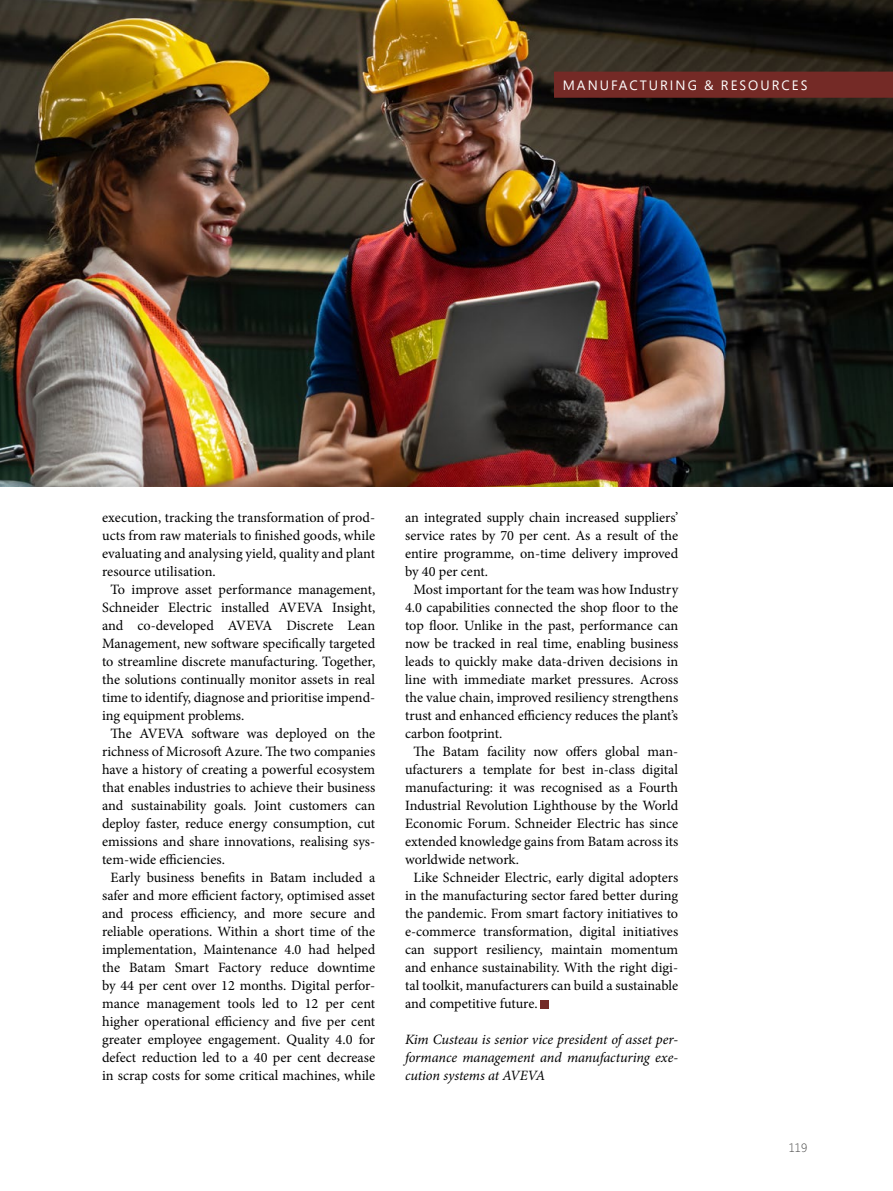
<style>
.page{position:relative;width:893px;height:1191px;background:#fff}
.page>*{position:absolute;margin:0;border:0;box-sizing:border-box;transform-origin:0 0}
.t1{font:14.25px "Minion Pro";color:#000}
.t2{font:italic 14.25px/18px "Minion Pro";letter-spacing:-.01em;color:#000;text-align:justify}
.t3{font:13.5px "Segoe Pro";letter-spacing:.15em;color:#fff}
.t4{font:300 12px "Segoe";color:#3a3a39}
</style>
<div class="page">
<div style="left:541px;top:1000px;width:8px;height:8px;background:#742a26"></div>
<img style="left:0;top:0;width:893px;height:486px">
<div style="left:554px;top:72px;width:339px;height:26px;background:#742a26"></div>
<p class="t3" style="left:563px;top:76px;width:246px">MANUFACTURING &amp; RESOURCES</p>
<p class="t1" style="left:102px;top:508px;width:275px">execution, tracking the transformation of prod-</p>
<p class="t1" style="left:102px;top:526px;width:275px">ucts from raw materials to finished goods, while</p>
<p class="t1" style="left:102px;top:544px;width:275px">evaluating and analysing yield, quality and plant</p>
<p class="t1" style="left:102px;top:562px;width:115px">resource utilisation.</p>
<p class="t1" style="left:111px;top:580px;width:266px">To improve asset performance management,</p>
<p class="t1" style="left:102px;top:598px;width:275px">Schneider Electric installed AVEVA Insight,</p>
<p class="t1" style="left:102px;top:616px;width:275px">and co-developed AVEVA Discrete Lean</p>
<p class="t1" style="left:102px;top:634px;width:275px">Management, new software specifically targeted</p>
<p class="t1" style="left:102px;top:652px;width:275px">to streamline discrete manufacturing. Together,</p>
<p class="t1" style="left:102px;top:670px;width:275px">the solutions continually monitor assets in real</p>
<p class="t1" style="left:102px;top:688px;width:275px">time to identify, diagnose and prioritise impend-</p>
<p class="t1" style="left:102px;top:706px;width:144px">ing equipment problems.</p>
<p class="t1" style="left:111px;top:724px;width:266px">The AVEVA software was deployed on the</p>
<p class="t1" style="left:102px;top:742px;width:275px">richness of Microsoft Azure. The two companies</p>
<p class="t1" style="left:102px;top:760px;width:275px">have a history of creating a powerful ecosystem</p>
<p class="t1" style="left:102px;top:778px;width:275px">that enables industries to achieve their business</p>
<p class="t1" style="left:102px;top:796px;width:275px">and sustainability goals. Joint customers can</p>
<p class="t1" style="left:102px;top:814px;width:275px">deploy faster, reduce energy consumption, cut</p>
<p class="t1" style="left:102px;top:832px;width:275px">emissions and share innovations, realising sys-</p>
<p class="t1" style="left:102px;top:850px;width:124px">tem-wide efficiencies.</p>
<p class="t1" style="left:111px;top:868px;width:266px">Early business benefits in Batam included a</p>
<p class="t1" style="left:102px;top:886px;width:275px">safer and more efficient factory, optimised asset</p>
<p class="t1" style="left:102px;top:904px;width:275px">and process efficiency, and more secure and</p>
<p class="t1" style="left:102px;top:922px;width:275px">reliable operations. Within a short time of the</p>
<p class="t1" style="left:102px;top:940px;width:275px">implementation, Maintenance 4.0 had helped</p>
<p class="t1" style="left:102px;top:958px;width:275px">the Batam Smart Factory reduce downtime</p>
<p class="t1" style="left:102px;top:976px;width:275px">by 44 per cent over 12 months. Digital perfor-</p>
<p class="t1" style="left:102px;top:994px;width:275px">mance management tools led to 12 per cent</p>
<p class="t1" style="left:102px;top:1012px;width:275px">higher operational efficiency and five per cent</p>
<p class="t1" style="left:102px;top:1030px;width:275px">greater employee engagement. Quality 4.0 for</p>
<p class="t1" style="left:102px;top:1048px;width:275px">defect reduction led to a 40 per cent decrease</p>
<p class="t1" style="left:102px;top:1066px;width:275px">in scrap costs for some critical machines, while</p>
<p class="t1" style="left:405px;top:508px;width:275px">an integrated supply chain increased suppliers’</p>
<p class="t1" style="left:405px;top:526px;width:275px">service rates by 70 per cent. As a result of the</p>
<p class="t1" style="left:405px;top:544px;width:275px">entire programme, on-time delivery improved</p>
<p class="t1" style="left:405px;top:562px;width:85px">by 40 per cent.</p>
<p class="t1" style="left:414px;top:580px;width:266px">Most important for the team was how Industry</p>
<p class="t1" style="left:405px;top:598px;width:275px">4.0 capabilities connected the shop floor to the</p>
<p class="t1" style="left:405px;top:616px;width:275px">top floor. Unlike in the past, performance can</p>
<p class="t1" style="left:405px;top:634px;width:275px">now be tracked in real time, enabling business</p>
<p class="t1" style="left:405px;top:652px;width:275px">leads to quickly make data-driven decisions in</p>
<p class="t1" style="left:405px;top:670px;width:275px">line with immediate market pressures. Across</p>
<p class="t1" style="left:405px;top:688px;width:275px">the value chain, improved resiliency strengthens</p>
<p class="t1" style="left:405px;top:706px;width:275px">trust and enhanced efficiency reduces the plant’s</p>
<p class="t1" style="left:405px;top:724px;width:99px">carbon footprint.</p>
<p class="t1" style="left:414px;top:742px;width:266px">The Batam facility now offers global man-</p>
<p class="t1" style="left:405px;top:760px;width:275px">ufacturers a template for best in-class digital</p>
<p class="t1" style="left:405px;top:778px;width:275px">manufacturing: it was recognised as a Fourth</p>
<p class="t1" style="left:405px;top:796px;width:275px">Industrial Revolution Lighthouse by the World</p>
<p class="t1" style="left:405px;top:814px;width:275px">Economic Forum. Schneider Electric has since</p>
<p class="t1" style="left:405px;top:832px;width:275px">extended knowledge gains from Batam across its</p>
<p class="t1" style="left:405px;top:850px;width:115px">worldwide network.</p>
<p class="t1" style="left:414px;top:868px;width:266px">Like Schneider Electric, early digital adopters</p>
<p class="t1" style="left:405px;top:886px;width:275px">in the manufacturing sector fared better during</p>
<p class="t1" style="left:405px;top:904px;width:275px">the pandemic. From smart factory initiatives to</p>
<p class="t1" style="left:405px;top:922px;width:275px">e-commerce transformation, digital initiatives</p>
<p class="t1" style="left:405px;top:940px;width:275px">can support resiliency, maintain momentum</p>
<p class="t1" style="left:405px;top:958px;width:275px">and enhance sustainability. With the right digi-</p>
<p class="t1" style="left:405px;top:976px;width:275px">tal toolkit, manufacturers can build a sustainable</p>
<p class="t1" style="left:405px;top:994px;width:134px">and competitive future.</p>
<p class="t2" style="left:405px;top:1030px;width:275px">Kim Custeau is senior vice president of asset per&shy;formance management and manufacturing exe&shy;cution systems at AVEVA</p>
<p class="t4" style="left:789px;top:1141px;width:20px">119</p>
</div>
